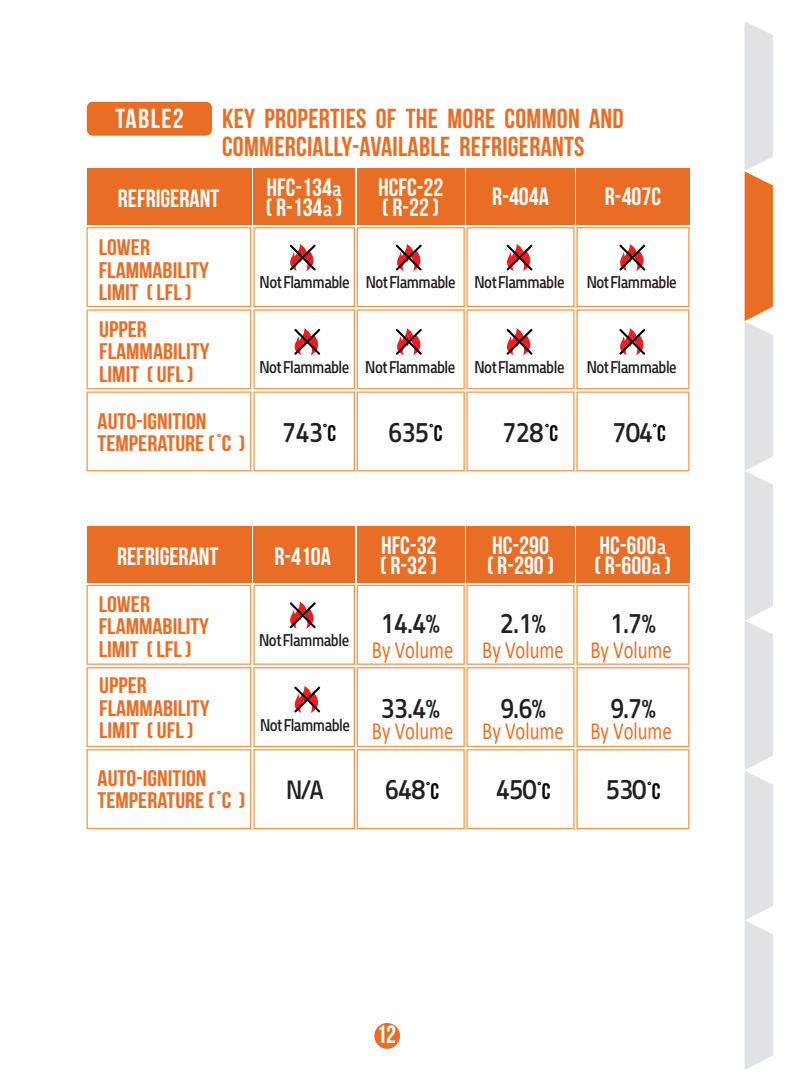
<style>
.page{position:relative;width:787px;height:1092px;background:#fff}
.page>*{position:absolute;margin:0;border:0;box-sizing:border-box;transform-origin:0 0}
.t1{font:37.5px "In See Dang";letter-spacing:-.05em;color:#231f20}
.t2{font:35px "In See Dang";color:#231f20}
.t3{font:700 27.5px/27.5px "Bebas Neue";letter-spacing:.01em;color:#e96d24}
.t4{font:700 27.5px "Bebas Neue";letter-spacing:.05em;color:#fff}
.t5{font:700 25px/20px "Bebas Neue";color:#fff}
.t6{font:24.75px "Calibri";color:#e96d24;scale:.75 1}
.t7{font:700 22.5px/22.5px "Bebas Neue";color:#e96d24;scale:1.1 1}
.t8{font:22.5px "In See Dang";letter-spacing:-.05em;color:#231f20}
.t9{font:22.5px "In See Dang";color:#040503}
.s1{font-family:"In See Dang";font-weight:400;font-size:27.5px}
.s2{font-family:"In See Dang";font-weight:400}
.s3{font-family:"Bebas Neue";font-weight:700}
.s4{font-size:22.5px;color:#040503}
.s5{font-family:"Bebas Neue";font-weight:700;font-size:22.5px;color:#040503}
</style>
<div class="page">
<svg style="left:744px;top:22px;width:29px;height:1047px;background:#e5d6ce"></svg>
<div style="left:87px;top:102px;width:125px;height:34px;background:#e96d24;border-radius:6px"></div>
<div style="left:87px;top:169px;width:164px;height:56px;background:#e96d24"></div>
<div style="left:253px;top:169px;width:102px;height:56px;background:#e96d24"></div>
<div style="left:357px;top:169px;width:107px;height:56px;background:#e96d24"></div>
<div style="left:466px;top:169px;width:108px;height:56px;background:#e96d24"></div>
<div style="left:576px;top:169px;width:113px;height:56px;background:#e96d24"></div>
<svg style="left:86px;top:227px;width:603px;height:244px"></svg>
<div style="left:87px;top:526px;width:164px;height:57px;background:#e96d24"></div>
<div style="left:253px;top:526px;width:102px;height:57px;background:#e96d24"></div>
<div style="left:357px;top:526px;width:107px;height:57px;background:#e96d24"></div>
<div style="left:466px;top:526px;width:108px;height:57px;background:#e96d24"></div>
<div style="left:576px;top:526px;width:113px;height:57px;background:#e96d24"></div>
<svg style="left:86px;top:584px;width:603px;height:245px"></svg>
<div style="left:374px;top:1022px;width:26px;height:26px;background:#e96d24;border-radius:50%"></div>
<p class="t4" style="left:115px;top:104px;width:70px">TABLE2</p>
<p class="t3" style="left:222px;top:105px;width:403px">KEY PROPERTIES OF THE MORE COMMON AND<br>COMMERCIALLY-AVAILABLE REFRIGERANTS</p>
<p class="t5" style="left:118px;top:188px;width:103px">REFRIGERANT</p>
<p class="t5" style="left:266px;top:177px;width:78px">HFC-134<span class="s1">a </span>( R-134<span class="s1">a</span> )</p>
<p class="t5" style="left:378px;top:177px;width:67px">HCFC-22 ( R-22 )</p>
<p class="t5" style="left:492px;top:186px;width:58px">R-404A</p>
<p class="t5" style="left:605px;top:186px;width:58px">R-407C</p>
<p class="t7" style="left:99px;top:236px;width:102px">LOWER<br>FLAMMABILITY<br>LIMIT ( LFL )</p>
<p class="t7" style="left:99px;top:317px;width:102px">UPPER<br>FLAMMABILITY<br>LIMIT ( UFL )</p>
<p class="t8" style="left:259px;top:270px;width:307px">Not Flammable Not Flammable Not Flammable</p>
<p class="t8" style="left:586px;top:270px;width:92px">Not Flammable</p>
<p class="t8" style="left:259px;top:355px;width:419px">Not Flammable Not Flammable Not Flammable Not Flammable</p>
<p class="t7" style="left:98px;top:409px;width:136px">AUTO-IGNITION<br>TEMPERATURE ( <span class="s2">ํ</span>C )</p>
<h1 class="t1" style="left:282px;top:411px;width:43px">743</h1>
<h1 class="t1" style="left:388px;top:411px;width:43px">635</h1>
<h1 class="t1" style="left:502px;top:411px;width:43px">728</h1>
<h1 class="t1" style="left:612px;top:411px;width:43px">704</h1>
<p class="t9" style="left:327px;top:420px;width:10px">ํ<span class="s3">C</span></p>
<p class="t9" style="left:434px;top:420px;width:10px">ํ<span class="s3">C</span></p>
<p class="t9" style="left:549px;top:420px;width:10px">ํ<span class="s3">C</span></p>
<p class="t9" style="left:657px;top:420px;width:10px">ํ<span class="s3">C</span></p>
<p class="t5" style="left:117px;top:545px;width:103px">REFRIGERANT</p>
<p class="t5" style="left:274px;top:545px;width:58px">R-410A</p>
<p class="t5" style="left:380px;top:535px;width:58px">HFC-32 ( R-32 )</p>
<p class="t5" style="left:487px;top:535px;width:68px">HC-290 ( R-290 )</p>
<p class="t5" style="left:594px;top:535px;width:78px">HC-600<span class="s1">a </span>( R-600<span class="s1">a</span> )</p>
<p class="t7" style="left:99px;top:592px;width:102px">LOWER<br>FLAMMABILITY<br>LIMIT ( LFL )</p>
<p class="t7" style="left:99px;top:674px;width:102px">UPPER<br>FLAMMABILITY<br>LIMIT ( UFL )</p>
<p class="t7" style="left:98px;top:766px;width:136px">AUTO-IGNITION<br>TEMPERATURE ( <span class="s2">ํ</span>C )</p>
<p class="t8" style="left:259px;top:627px;width:92px">Not Flammable</p>
<p class="t8" style="left:260px;top:712px;width:92px">Not Flammable</p>
<h1 class="t1" style="left:380px;top:603px;width:61px">14.4%</h1>
<h1 class="t1" style="left:499px;top:603px;width:48px">2.1%</h1>
<h1 class="t1" style="left:609px;top:603px;width:48px">1.7%</h1>
<p class="t6" style="left:372px;top:634px;width:401px">By Volume By Volume By Volume</p>
<h1 class="t1" style="left:380px;top:687px;width:61px">33.4%</h1>
<h1 class="t1" style="left:499px;top:687px;width:48px">9.6%</h1>
<h1 class="t1" style="left:609px;top:687px;width:48px">9.7%</h1>
<p class="t6" style="left:372px;top:715px;width:401px">By Volume By Volume By Volume</p>
<h2 class="t2" style="left:286px;top:771px;width:40px">N/A</h2>
<h1 class="t1" style="left:384px;top:769px;width:56px">648 <span class="s4">ํ</span><span class="s5">C</span></h1>
<h1 class="t1" style="left:495px;top:769px;width:56px">450 <span class="s4">ํ</span><span class="s5">C</span></h1>
<h1 class="t1" style="left:605px;top:769px;width:56px">530 <span class="s4">ํ</span><span class="s5">C</span></h1>
<p class="t5" style="left:377px;top:1024px;width:21px">12</p>
</div>
